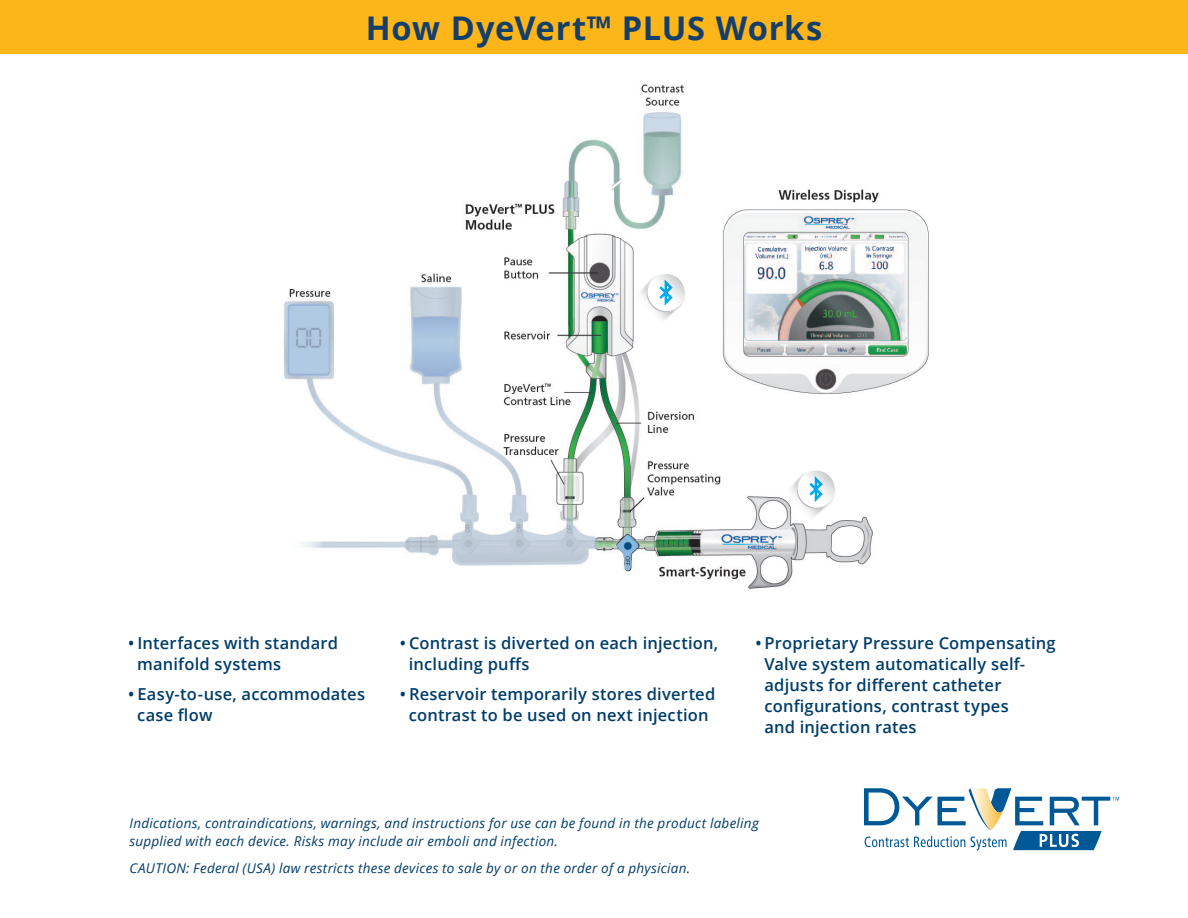
<style>
.page{position:relative;width:1188px;height:918px;background:#fff}
.page>*{position:absolute;margin:0;border:0;box-sizing:border-box;transform-origin:0 0}
.t1{font:700 32.7px "Open Sans";letter-spacing:.02em;color:#153e69}
.t2{font:600 16.5px/21px "Open Sans";letter-spacing:.01em;color:#003d6a}
.t3{font:italic 13.5px/18px "Open Sans";letter-spacing:.02em;color:#003d6a}
</style>
<div class="page">
<img style="left:284px;top:84px;width:645px;height:555px">
<img style="left:773px;top:471px;width:62px;height:59px">
<svg style="left:797px;top:469px;width:39px;height:40px"></svg>
<img style="left:623px;top:274px;width:62px;height:59px">
<svg style="left:646px;top:273px;width:40px;height:39px"></svg>
<div style="left:0;top:0;width:1188px;height:54px;background:#fcb61a"></div>
<svg style="left:864px;top:788px;width:255px;height:62px"></svg>
<h1 class="t1" style="left:366px;top:6px;width:458px">How DyeVert™ PLUS Works</h1>
<p class="t2" style="left:137px;top:632px;width:202px;text-indent:-9px">• Interfaces with standard manifold systems</p>
<p class="t2" style="left:137px;top:683px;width:229px;text-indent:-9px">• Easy-to-use, accommodates case flow</p>
<p class="t2" style="left:409px;top:632px;width:311px;text-indent:-9px">• Contrast is diverted on each injection, including puffs</p>
<p class="t2" style="left:400px;top:683px;width:317px;text-align:center">• Reservoir temporarily stores diverted contrast to be used on next injection</p>
<p class="t2" style="left:764px;top:632px;width:293px;text-indent:-9px">• Proprietary Pressure Compensating<br>Valve system automatically self&shy;adjusts for different catheter configurations, contrast types<br>and injection rates</p>
<p class="t3" style="left:130px;top:814px;width:631px">Indications, contraindications, warnings, and instructions for use can be found in the product labeling supplied with each device. Risks may include air emboli and infection.</p>
<p class="t3" style="left:130px;top:859px;width:562px">CAUTION: Federal (USA) law restricts these devices to sale by or on the order of a physician.</p>
</div>
